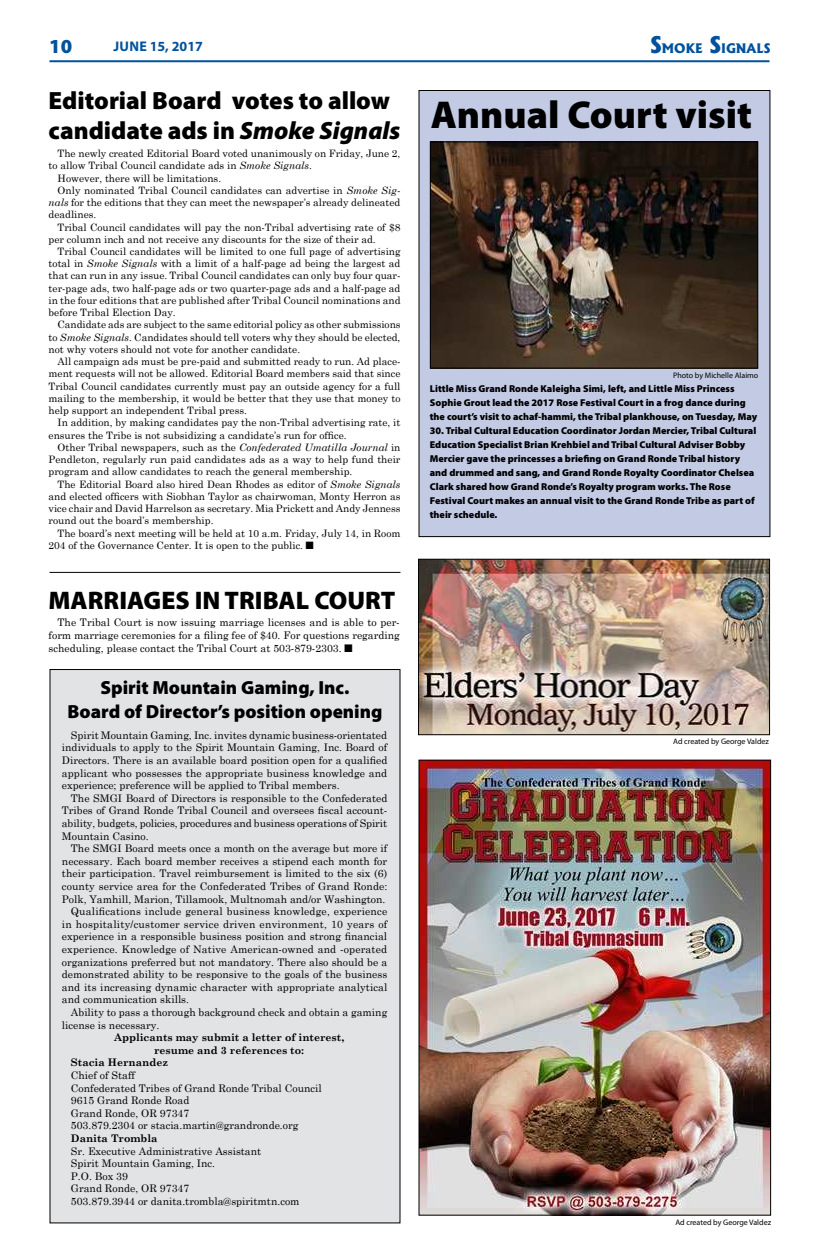
<style>
.page{position:relative;width:819px;height:1260px;background:#fff}
.page>*{position:absolute;margin:0;border:0;box-sizing:border-box;transform-origin:0 0}
.t1{font:900 39px "Myriad Pro";color:#000}
.t2{font:900 25.5px "Myriad Pro";color:#000}
.t3{font:900 25px/30px "Myriad Pro";color:#000}
.t4{font:900 20px "Myriad Pro";color:#00529c}
.t5{font:900 19px/24px "Myriad Pro";color:#000;text-align:center}
.t6{font:700 14px "Myriad Pro";color:#00529c}
.t7{font:800 12.6px "Albertus";color:#00529c}
.t8{font:10.5px/12.6px "Century Schoolbook";color:#000;text-align:justify}
.t9{font:700 10.5px "Century Schoolbook";color:#000}
.t10{font:10.5px "Century Schoolbook";letter-spacing:.02em;color:#000}
.t11{font:10.2px "Century Schoolbook";color:#000}
.t12{font:900 10px/14px "Myriad Pro";color:#000}
.t13{font:8px "Myriad Pro";color:#000}
.s1{font-size:22px}
.s2{font-style:italic}
</style>
<div class="page">
<hr style="left:50px;top:60px;width:720px;height:2px;background:#00529c">
<div style="left:419px;top:91px;width:351px;height:446px;background:#c2cae4"></div>
<div style="left:419px;top:90px;width:351px;height:447px;border:1px solid #000"></div>
<div style="left:50px;top:670px;width:350px;height:553px;background:#e2e3e4"></div>
<img style="left:421px;top:762px;width:348px;height:452px">
<div style="left:419px;top:760px;width:352px;height:456px;border:1px solid #000"></div>
<hr style="left:50px;top:572px;width:351px;height:1px;background:#000">
<img style="left:432px;top:143px;width:324px;height:224px">
<div style="left:430px;top:141px;width:328px;height:228px;border:1px solid #000"></div>
<img style="left:420px;top:561px;width:348px;height:172px">
<div style="left:418px;top:559px;width:352px;height:176px;border:1px solid #000"></div>
<h3 class="t4" style="left:49px;top:38px;width:24px">10</h3>
<h3 class="t6" style="left:114px;top:41px;width:91px">JUNE 15, 2017</h3>
<p class="t7" style="left:650px;top:41px;width:122px"><span class="s1">S</span>MOKE <span class="s1">S</span>IGNALS</p>
<h3 class="t3" style="left:49px;top:87px;width:353px">Editorial Board votes to allow candidate ads in <span class="s2">Smoke Signals</span></h3>
<p class="t11" style="left:58px;top:150px;width:344px">The newly created Editorial Board voted unanimously on Friday, June 2,</p>
<p class="t11" style="left:49px;top:162px;width:265px">to allow Tribal Council candidate ads in <span class="s2">Smoke Signals</span>.</p>
<p class="t11" style="left:58px;top:174px;width:165px">However, there will be limitations.</p>
<p class="t11" style="left:58px;top:186px;width:344px">Only nominated Tribal Council candidates can advertise in <span class="s2">Smoke Sig-</span></p>
<p class="t11" style="left:49px;top:198px;width:353px"><span class="s2">nals</span> for the editions that they can meet the newspaper’s already delineated</p>
<p class="t11" style="left:49px;top:211px;width:49px">deadlines.</p>
<p class="t11" style="left:58px;top:223px;width:344px">Tribal Council candidates will pay the non-Tribal advertising rate of $8</p>
<p class="t11" style="left:49px;top:235px;width:329px">per column inch and not receive any discounts for the size of their ad.</p>
<p class="t11" style="left:58px;top:247px;width:345px">Tribal Council candidates will be limited to one full page of advertising</p>
<p class="t11" style="left:49px;top:260px;width:353px">total in <span class="s2">Smoke Signals</span> with a limit of a half-page ad being the largest ad</p>
<p class="t11" style="left:49px;top:272px;width:353px">that can run in any issue. Tribal Council candidates can only buy four quar-</p>
<p class="t11" style="left:49px;top:284px;width:353px">ter-page ads, two half-page ads or two quarter-page ads and a half-page ad</p>
<p class="t11" style="left:49px;top:296px;width:353px">in the four editions that are published after Tribal Council nominations and</p>
<p class="t11" style="left:49px;top:309px;width:129px">before Tribal Election Day.</p>
<p class="t11" style="left:58px;top:321px;width:345px">Candidate ads are subject to the same editorial policy as other submissions</p>
<p class="t11" style="left:49px;top:333px;width:353px">to <span class="s2">Smoke Signals</span>. Candidates should tell voters why they should be elected,</p>
<p class="t11" style="left:49px;top:345px;width:253px">not why voters should not vote for another candidate.</p>
<p class="t11" style="left:58px;top:358px;width:344px">All campaign ads must be pre-paid and submitted ready to run. Ad place-</p>
<p class="t11" style="left:49px;top:370px;width:353px">ment requests will not be allowed. Editorial Board members said that since</p>
<p class="t11" style="left:49px;top:382px;width:353px">Tribal Council candidates currently must pay an outside agency for a full</p>
<p class="t11" style="left:49px;top:394px;width:353px">mailing to the membership, it would be better that they use that money to</p>
<p class="t11" style="left:49px;top:407px;width:200px">help support an independent Tribal press.</p>
<p class="t11" style="left:58px;top:419px;width:344px">In addition, by making candidates pay the non-Tribal advertising rate, it</p>
<p class="t11" style="left:49px;top:426px;width:300px">ensures the Tribe is not subsidizing a candidate’s run for office.</p>
<p class="t11" style="left:58px;top:443px;width:344px">Other Tribal newspapers, such as the <span class="s2">Confederated Umatilla Journal</span> in</p>
<p class="t11" style="left:49px;top:451px;width:353px">Pendleton, regularly run paid candidates ads as a way to help fund their</p>
<p class="t11" style="left:49px;top:468px;width:305px">program and allow candidates to reach the general membership.</p>
<p class="t11" style="left:58px;top:480px;width:344px">The Editorial Board also hired Dean Rhodes as editor of <span class="s2">Smoke Signals</span></p>
<p class="t11" style="left:49px;top:488px;width:353px">and elected officers with Siobhan Taylor as chairwoman, Monty Herron as</p>
<p class="t11" style="left:49px;top:500px;width:353px">vice chair and David Harrelson as secretary. Mia Prickett and Andy Jenness</p>
<p class="t11" style="left:49px;top:517px;width:166px">round out the board’s membership.</p>
<p class="t11" style="left:58px;top:529px;width:344px">The board’s next meeting will be held at 10 a.m. Friday, July 14, in Room</p>
<p class="t11" style="left:49px;top:541px;width:256px">204 of the Governance Center. It is open to the public.</p>
<h2 class="t2" style="left:49px;top:591px;width:348px">MARRIAGES IN TRIBAL COURT</h2>
<p class="t8" style="left:49px;top:617px;width:353px;text-indent:9px">The Tribal Court is now issuing marriage licenses and is able to per&shy;form marriage ceremonies for a filing fee of $40. For questions regarding scheduling, please contact the Tribal Court at 503-879-2303.</p>
<h3 class="t5" style="left:67px;top:678px;width:317px">Spirit Mountain Gaming, Inc.<br>Board of Director’s position opening</h3>
<p class="t8" style="left:62px;top:730px;width:327px;text-indent:9px">Spirit Mountain Gaming, Inc. invites dynamic business-orientated individuals to apply to the Spirit Mountain Gaming, Inc. Board of Directors. There is an available board position open for a qualified applicant who possesses the appropriate business knowledge and experience; preference will be applied to Tribal members.</p>
<p class="t8" style="left:62px;top:793px;width:327px;text-indent:9px">The SMGI Board of Directors is responsible to the Confederated Tribes of Grand Ronde Tribal Council and oversees fiscal account&shy;ability, budgets, policies, procedures and business operations of Spirit Mountain Casino.</p>
<p class="t8" style="left:71px;top:843px;width:318px">The SMGI Board meets once a month on the average but more if</p>
<p class="t8" style="left:62px;top:856px;width:327px">necessary. Each board member receives a stipend each month for</p>
<p class="t8" style="left:62px;top:868px;width:327px">their participation. Travel reimbursement is limited to the six (6)</p>
<p class="t8" style="left:62px;top:881px;width:327px">county service area for the Confederated Tribes of Grand Ronde:</p>
<p class="t8" style="left:62px;top:892px;width:325px">Polk, Yamhill, Marion, Tillamook, Multnomah and/or Washington.</p>
<p class="t8" style="left:71px;top:904px;width:318px">Qualifications include general business knowledge, experience</p>
<p class="t10" style="left:62px;top:920px;width:327px">in hospitality/customer service driven environment, 10 years of</p>
<p class="t8" style="left:62px;top:929px;width:327px">experience in a responsible business position and strong financial</p>
<p class="t8" style="left:62px;top:944px;width:327px">experience. Knowledge of Native American-owned and -operated</p>
<p class="t8" style="left:62px;top:956px;width:327px">organizations preferred but not mandatory. There also should be a</p>
<p class="t8" style="left:62px;top:969px;width:327px">demonstrated ability to be responsive to the goals of the business</p>
<p class="t8" style="left:62px;top:982px;width:327px">and its increasing dynamic character with appropriate analytical</p>
<p class="t8" style="left:62px;top:994px;width:129px">and communication skills.</p>
<p class="t8" style="left:71px;top:1007px;width:318px">Ability to pass a thorough background check and obtain a gaming</p>
<p class="t8" style="left:62px;top:1019px;width:99px">license is necessary.</p>
<p class="t9" style="left:114px;top:1033px;width:232px">Applicants may submit a letter of interest,</p>
<p class="t9" style="left:154px;top:1046px;width:151px">resume and 3 references to:</p>
<p class="t9" style="left:71px;top:1059px;width:99px">Stacia Hernandez</p>
<p class="t8" style="left:71px;top:1070px;width:252px;text-align:left">Chief of Staff<br>Confederated Tribes of Grand Ronde Tribal Council<br>9615 Grand Ronde Road<br>Grand Ronde, OR 97347<br>503.879.2304 or stacia.martin@grandronde.org</p>
<p class="t9" style="left:71px;top:1134px;width:88px">Danita Trombla</p>
<p class="t8" style="left:71px;top:1145px;width:230px;text-align:left">Sr. Executive Administrative Assistant<br>Spirit Mountain Gaming, Inc.<br>P.O. Box 39<br>Grand Ronde, OR 97347<br>503.879.3944 or danita.trombla@spiritmtn.com</p>
<h1 class="t1" style="left:431px;top:100px;width:323px">Annual Court visit</h1>
<p class="t13" style="left:673px;top:372px;width:87px">Photo by Michelle Alaimo</p>
<p class="t12" style="left:430px;top:383px;width:329px">Little Miss Grand Ronde Kaleigha Simi, left, and Little Miss Princess<br>Sophie Grout lead the 2017 Rose Festival Court in a frog dance during the court’s visit to achaf-hammi, the Tribal plankhouse, on Tuesday, May</p>
<p class="t12" style="left:430px;top:425px;width:328px">30. Tribal Cultural Education Coordinator Jordan Mercier, Tribal Cultural Education Specialist Brian Krehbiel and Tribal Cultural Adviser Bobby Mercier gave the princesses a briefing on Grand Ronde Tribal history and drummed and sang, and Grand Ronde Royalty Coordinator Chelsea Clark shared how Grand Ronde’s Royalty program works. The Rose Festival Court makes an annual visit to the Grand Ronde Tribe as part of their schedule.</p>
<p class="t13" style="left:673px;top:738px;width:97px">Ad created by George Valdez</p>
<p class="t13" style="left:675px;top:1219px;width:97px">Ad created by George Valdez</p>
</div>
